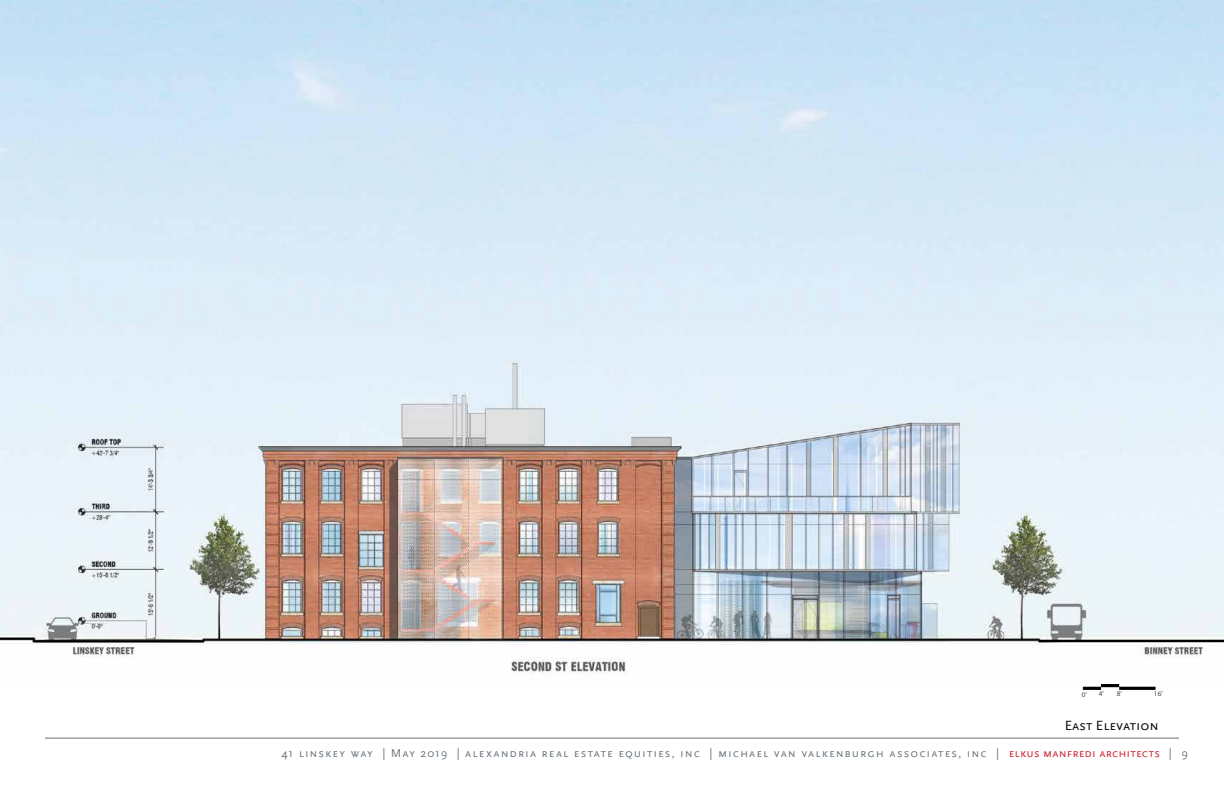
<style>
.page{position:relative;width:1224px;height:792px;background:#fff}
.page>*{position:absolute;margin:0;border:0;box-sizing:border-box;transform-origin:0 0}
.t1{font:14px "Scala Sans Caps";color:#000}
.t2{font:12px "Scala Sans Caps";letter-spacing:.08em;color:#6a747b}
.t3{font:7.2px "Myriad Pro";color:#414042}
.s1{color:#ce202f}
</style>
<div class="page">
<hr style="left:45px;top:738px;width:1134px;height:1px;background:#6a747b">
<img style="left:0;top:0;width:1224px;height:675px">
<hr style="left:1083px;top:687px;width:18px;height:3px;background:#000">
<hr style="left:1101px;top:684px;width:18px;height:3px;background:#000">
<hr style="left:1119px;top:687px;width:37px;height:3px;background:#000">
<p class="t3" style="left:1082px;top:690px;width:7px">0’</p>
<p class="t3" style="left:1099px;top:689px;width:7px">4’</p>
<p class="t3" style="left:1117px;top:689px;width:7px">8’</p>
<p class="t3" style="left:1154px;top:689px;width:11px">16’</p>
<p class="t1" style="left:1065px;top:717px;width:96px">East Elevation</p>
<p class="t2" style="left:282px;top:746px;width:908px">41 linskey way | May 2019 | alexandria real estate equities, inc | michael van valkenburgh associates, inc | <span class="s1">elkus manfredi architects</span> | 9</p>
</div>
